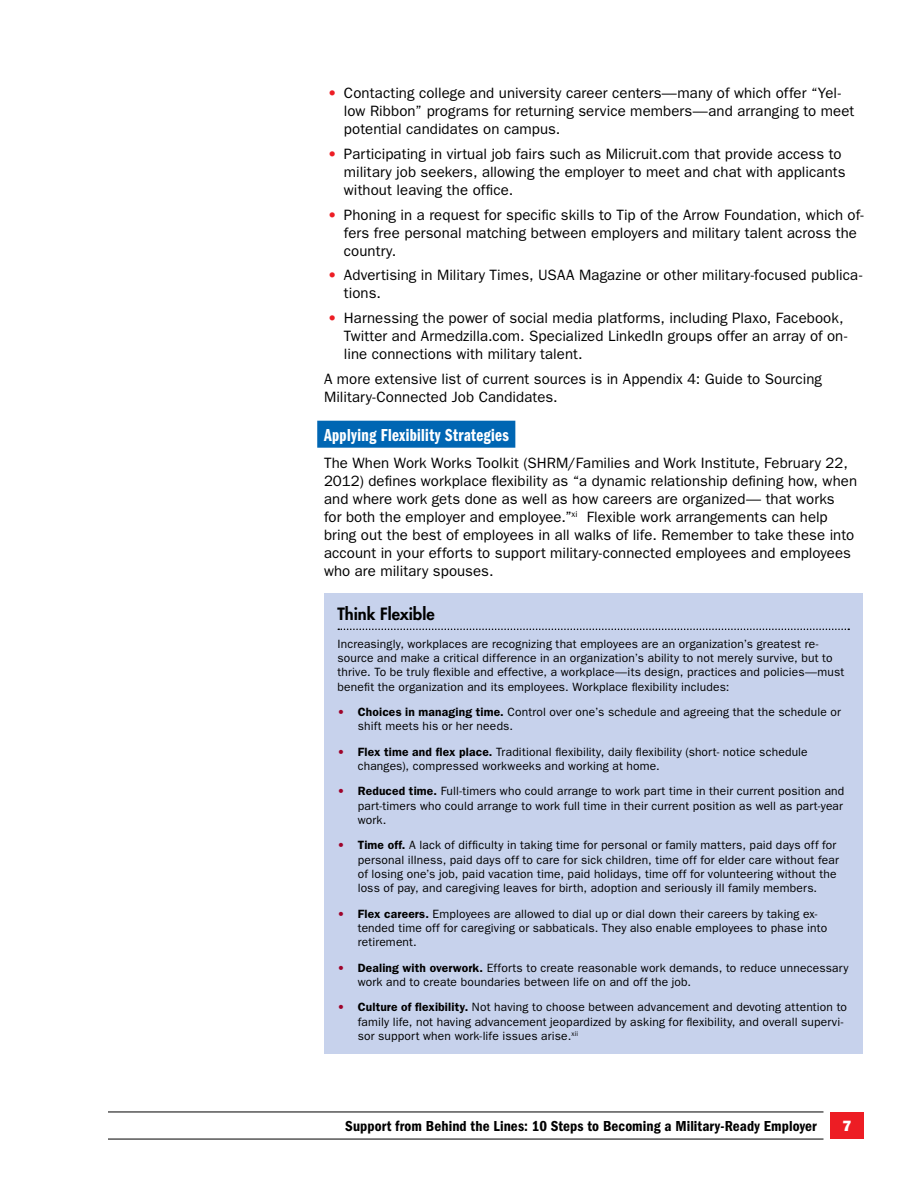
<style>
.page{position:relative;width:918px;height:1188px;background:#fff}
.page>*{position:absolute;margin:0;border:0;box-sizing:border-box;transform-origin:0 0}
.t1{font:18px "ITC Franklin Gothic Std Dm Cp";letter-spacing:.02em;color:#fff}
.t2{font:800 16.5px "Futura Std";color:#000}
.t3{font:15px/18px "ITC Franklin Gothic Std";letter-spacing:.005em;color:#000}
.t4{font:15px "ITC Franklin Gothic Std Dm Cd";letter-spacing:.005em;color:#000}
.t5{font:15px "ITC Franklin Gothic Std Hvy";color:#fff}
.t6{font:12px/14.4px "ITC Franklin Gothic Std";letter-spacing:.015em;color:#000}
.s1{font-family:"ITC Franklin Gothic Std Hvy";color:#ed1d24}
.s2{font-family:"ITC Franklin Gothic Std Hvy";color:#9e032a}
.s3{font-weight:600}
</style>
<div class="page">
<div style="left:830px;top:1112px;width:34px;height:27px;background:#ed1d24"></div>
<hr style="left:108px;top:1112px;width:716px;height:1px;background:#000">
<hr style="left:108px;top:1139px;width:716px;height:1px;background:#000">
<div style="left:317px;top:421px;width:198px;height:27px;background:#0066b3"></div>
<div style="left:324px;top:593px;width:538px;height:461px;background:#c7d2ec"></div>
<svg style="left:338px;top:629px;width:511px;height:1px"></svg>
<p class="t3" style="left:344px;top:84px;width:512px;text-indent:-16px"><span class="s1">•</span> Contacting college and university career centers—many of which offer “Yel&shy;low Ribbon” programs for returning service members—and arranging to meet potential candidates on campus.</p>
<p class="t3" style="left:344px;top:145px;width:503px;text-indent:-16px"><span class="s1">•</span> Participating in virtual job fairs such as Milicruit.com that provide access to military job seekers, allowing the employer to meet and chat with applicants without leaving the office.</p>
<p class="t3" style="left:344px;top:206px;width:521px;text-indent:-16px"><span class="s1">•</span> Phoning in a request for specific skills to Tip of the Arrow Foundation, which of&shy;fers free personal matching between employers and military talent across the country.</p>
<p class="t3" style="left:344px;top:266px;width:520px;text-indent:-16px"><span class="s1">•</span> Advertising in Military Times, USAA Magazine or other military-focused publica&shy;tions.</p>
<p class="t3" style="left:344px;top:309px;width:505px;text-indent:-16px"><span class="s1">•</span> Harnessing the power of social media platforms, including Plaxo, Facebook,<br>Twitter and Armedzilla.com. Specialized LinkedIn groups offer an array of on&shy;line connections with military talent.</p>
<p class="t3" style="left:324px;top:370px;width:500px">A more extensive list of current sources is in Appendix 4: Guide to Sourcing<br>Military-Connected Job Candidates.</p>
<h1 class="t1" style="left:324px;top:425px;width:186px">Applying Flexibility Strategies</h1>
<p class="t3" style="left:324px;top:454px;width:535px">The When Work Works Toolkit (SHRM/Families and Work Institute, February 22, 2012) defines workplace flexibility as “a dynamic relationship defining how, when and where work gets done as well as how careers are organized— that works<br>for both the employer and employee.”<sup>xi</sup> Flexible work arrangements can help bring out the best of employees in all walks of life. Remember to take these into account in your efforts to support military-connected employees and employees who are military spouses.</p>
<h2 class="t2" style="left:338px;top:603px;width:99px">Think Flexible</h2>
<p class="t6" style="left:338px;top:636px;width:508px">Increasingly, workplaces are recognizing that employees are an organization’s greatest re&shy;source and make a critical difference in an organization’s ability to not merely survive, but to thrive. To be truly flexible and effective, a workplace—its design, practices and policies—must benefit the organization and its employees. Workplace flexibility includes:</p>
<p class="t6" style="left:358px;top:705px;width:485px;text-indent:-20px"><span class="s2">•</span> <span class="s3">Choices in managing time.</span> Control over one’s schedule and agreeing that the schedule or shift meets his or her needs.</p>
<p class="t6" style="left:358px;top:744px;width:452px;text-indent:-20px"><span class="s2">•</span> <span class="s3">Flex time and flex place.</span> Traditional flexibility, daily flexibility (short- notice schedule changes), compressed workweeks and working at home.</p>
<p class="t6" style="left:358px;top:784px;width:488px;text-align:justify;text-indent:-20px"><span class="s2">•</span> <span class="s3">Reduced time.</span> Full-timers who could arrange to work part time in their current position and part-timers who could arrange to work full time in their current position as well as part-year work.</p>
<p class="t6" style="left:358px;top:838px;width:483px;text-indent:-20px"><span class="s2">•</span> <span class="s3">Time off.</span> A lack of difficulty in taking time for personal or family matters, paid days off for personal illness, paid days off to care for sick children, time off for elder care without fear of losing one’s job, paid vacation time, paid holidays, time off for volunteering without the loss of pay, and caregiving leaves for birth, adoption and seriously ill family members.</p>
<p class="t6" style="left:358px;top:906px;width:471px;text-indent:-20px"><span class="s2">•</span> <span class="s3">Flex careers.</span> Employees are allowed to dial up or dial down their careers by taking ex&shy;tended time off for caregiving or sabbaticals. They also enable employees to phase into retirement.</p>
<p class="t6" style="left:358px;top:960px;width:492px;text-indent:-20px"><span class="s2">•</span> <span class="s3">Dealing with overwork.</span> Efforts to create reasonable work demands, to reduce unnecessary work and to create boundaries between life on and off the job.</p>
<p class="t6" style="left:358px;top:1000px;width:491px;text-indent:-20px"><span class="s2">•</span> <span class="s3">Culture of flexibility.</span> Not having to choose between advancement and devoting attention to family life, not having advancement jeopardized by asking for flexibility, and overall supervi&shy;sor support when work-life issues arise.<sup>xii</sup></p>
<p class="t4" style="left:345px;top:1117px;width:473px">Support from Behind the Lines: 10 Steps to Becoming a Military-Ready Employer</p>
<p class="t5" style="left:843px;top:1117px;width:10px">7</p>
</div>
